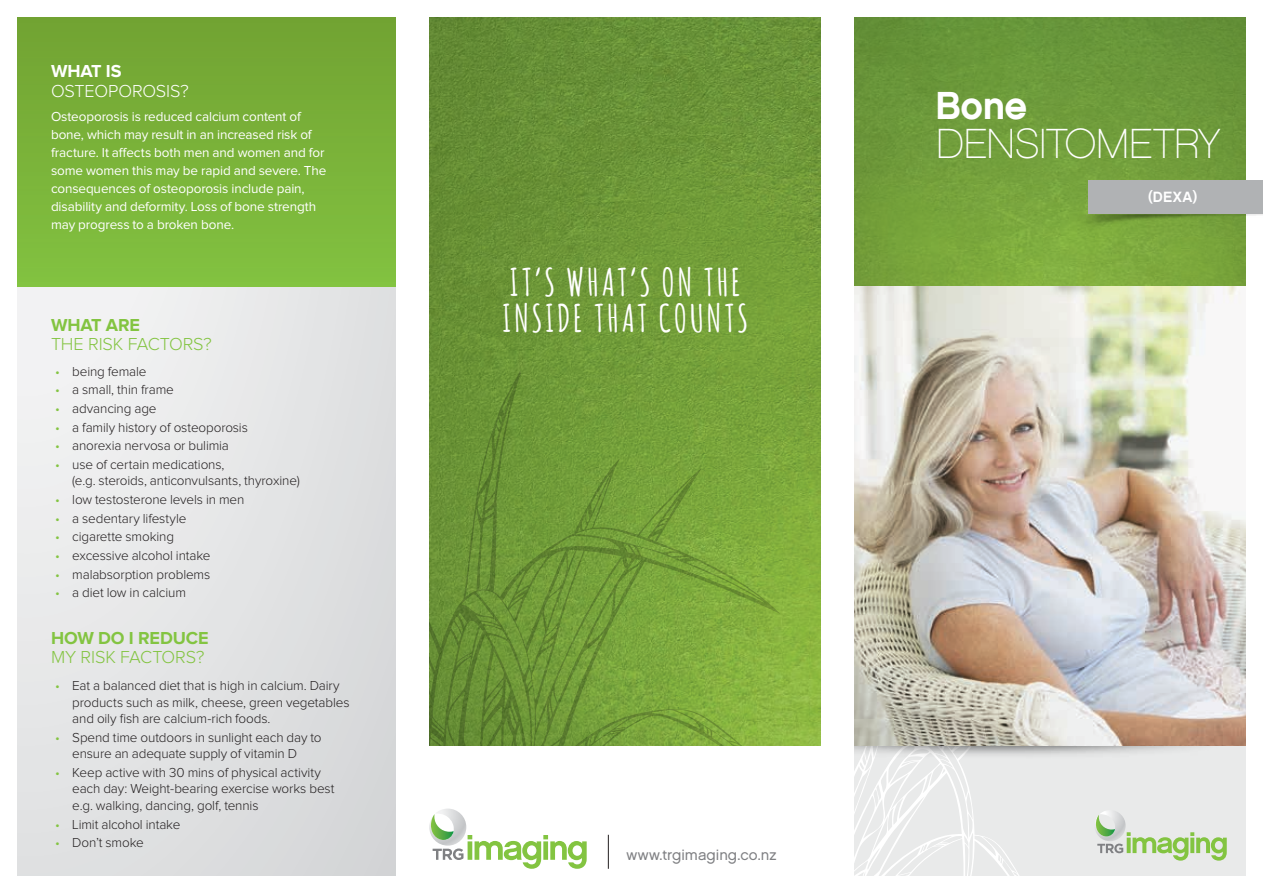
<style>
.page{position:relative;width:1263px;height:893px;background:#fff}
.page>*{position:absolute;margin:0;border:0;box-sizing:border-box;transform-origin:0 0}
.t1{font:42px "Chalet Paris Nineteen Eighty";letter-spacing:-.025em;color:#fff}
.t2{font:39px "Chalet New York Nineteen Sixty";color:#fff}
.t3{font:700 37.5px/36px "Amatic";letter-spacing:.105em;color:#fff}
.t4{font:300 18px "Proxima Nova";letter-spacing:-.01em;color:#83c441}
.t5{font:700 18px "Proxima Nova";letter-spacing:-.01em;color:#83c441}
.t6{font:300 18px "Proxima Nova";letter-spacing:-.01em;color:#fff}
.t7{font:700 18px "Proxima Nova";letter-spacing:-.01em;color:#fff}
.t8{font:15px "Chalet London Nineteen Sixty";color:#7f8083}
.t9{font:15px "Chalet New York Nineteen Sixty";color:#fff}
.t10{font:300 13.5px/16.5px "Proxima Nova";letter-spacing:-.01em;color:#231f20}
.t11{font:13.5px/18px "Proxima Nova";letter-spacing:-.01em;color:#fff}
.s1{color:#83c441}
</style>
<div class="page">
<div style="left:854px;top:746px;width:392px;height:130px;background:#e7e8e8"></div>
<svg style="left:854px;top:746px;width:165px;height:130px"></svg>
<img style="left:854px;top:17px;width:392px;height:729px">
<svg style="left:1095px;top:811px;width:132px;height:50px"></svg>
<svg style="left:429px;top:809px;width:158px;height:60px"></svg>
<hr style="left:608px;top:835px;width:1px;height:34px;background:#231f20">
<img style="left:429px;top:17px;width:392px;height:729px">
<svg style="left:429px;top:371px;width:358px;height:375px;background:#739d39"></svg>
<img style="left:1055px;top:197px;width:208px;height:48px">
<img style="left:855px;top:744px;width:391px;height:23px">
<div style="left:17px;top:17px;width:378px;height:859px;background:linear-gradient(to right,#edeeee,#dadcdd)"></div>
<div style="left:17px;top:17px;width:378px;height:270px;background:linear-gradient(to bottom,#72a332,#82c240)"></div>
<div style="left:1089px;top:180px;width:174px;height:34px;background:#b0b2b4"></div>
<h3 class="t7" style="left:51px;top:63px;width:72px">WHAT IS</h3>
<h3 class="t6" style="left:51px;top:82px;width:139px">OSTEOPOROSIS?</h3>
<p class="t11" style="left:51px;top:108px;width:277px">Osteoporosis is reduced calcium content of bone, which may result in an increased risk of fracture. It affects both men and women and for some women this may be rapid and severe. The consequences of osteoporosis include pain, disability and deformity. Loss of bone strength may progress to a broken bone.</p>
<h3 class="t5" style="left:51px;top:317px;width:91px">WHAT ARE</h3>
<h3 class="t4" style="left:51px;top:336px;width:162px">THE RISK FACTORS?</h3>
<p class="t10" style="left:55px;top:364px;width:93px"><span class="s1">•</span> being female</p>
<p class="t10" style="left:55px;top:382px;width:120px"><span class="s1">•</span> a small, thin frame</p>
<p class="t10" style="left:55px;top:401px;width:103px"><span class="s1">•</span> advancing age</p>
<p class="t10" style="left:55px;top:419px;width:194px"><span class="s1">•</span> a family history of osteoporosis</p>
<p class="t10" style="left:55px;top:438px;width:175px"><span class="s1">•</span> anorexia nervosa or bulimia</p>
<p class="t10" style="left:72px;top:457px;width:229px;text-indent:-17px"><span class="s1">•</span> use of certain medications,<br>(e.g. steroids, anticonvulsants, thyroxine)</p>
<p class="t10" style="left:55px;top:492px;width:191px"><span class="s1">•</span> low testosterone levels in men</p>
<p class="t10" style="left:55px;top:510px;width:133px"><span class="s1">•</span> a sedentary lifestyle</p>
<p class="t10" style="left:55px;top:529px;width:120px"><span class="s1">•</span> cigarette smoking</p>
<p class="t10" style="left:55px;top:548px;width:157px"><span class="s1">•</span> excessive alcohol intake</p>
<p class="t10" style="left:55px;top:566px;width:157px"><span class="s1">•</span> malabsorption problems</p>
<p class="t10" style="left:55px;top:585px;width:132px"><span class="s1">•</span> a diet low in calcium</p>
<h3 class="t5" style="left:51px;top:629px;width:159px">HOW DO I REDUCE</h3>
<h3 class="t4" style="left:51px;top:649px;width:155px">MY RISK FACTORS?</h3>
<p class="t10" style="left:72px;top:678px;width:279px;text-indent:-17px"><span class="s1">•</span> Eat a balanced diet that is high in calcium. Dairy products such as milk, cheese, green vegetables and oily fish are calcium-rich foods.</p>
<p class="t10" style="left:55px;top:730px;width:268px;text-align:center"><span class="s1">•</span> Spend time outdoors in sunlight each day to ensure an adequate supply of vitamin D</p>
<p class="t10" style="left:72px;top:765px;width:264px;text-indent:-17px"><span class="s1">•</span> Keep active with 30 mins of physical activity each day: Weight-bearing exercise works best e.g. walking, dancing, golf, tennis</p>
<p class="t10" style="left:55px;top:816px;width:127px"><span class="s1">•</span> Limit alcohol intake</p>
<p class="t10" style="left:55px;top:835px;width:90px"><span class="s1">•</span> Don’t smoke</p>
<h3 class="t3" style="left:503px;top:263px;width:246px">IT’S WHAT’S ON THE<br>INSIDE THAT COUNTS</h3>
<p class="t8" style="left:626px;top:845px;width:152px">www.trgimaging.co.nz</p>
<h2 class="t2" style="left:935px;top:82px;width:93px">Bone</h2>
<h1 class="t1" style="left:935px;top:119px;width:287px">DENSITOMETRY</h1>
<p class="t9" style="left:1148px;top:187px;width:50px">(DEXA)</p>
</div>
